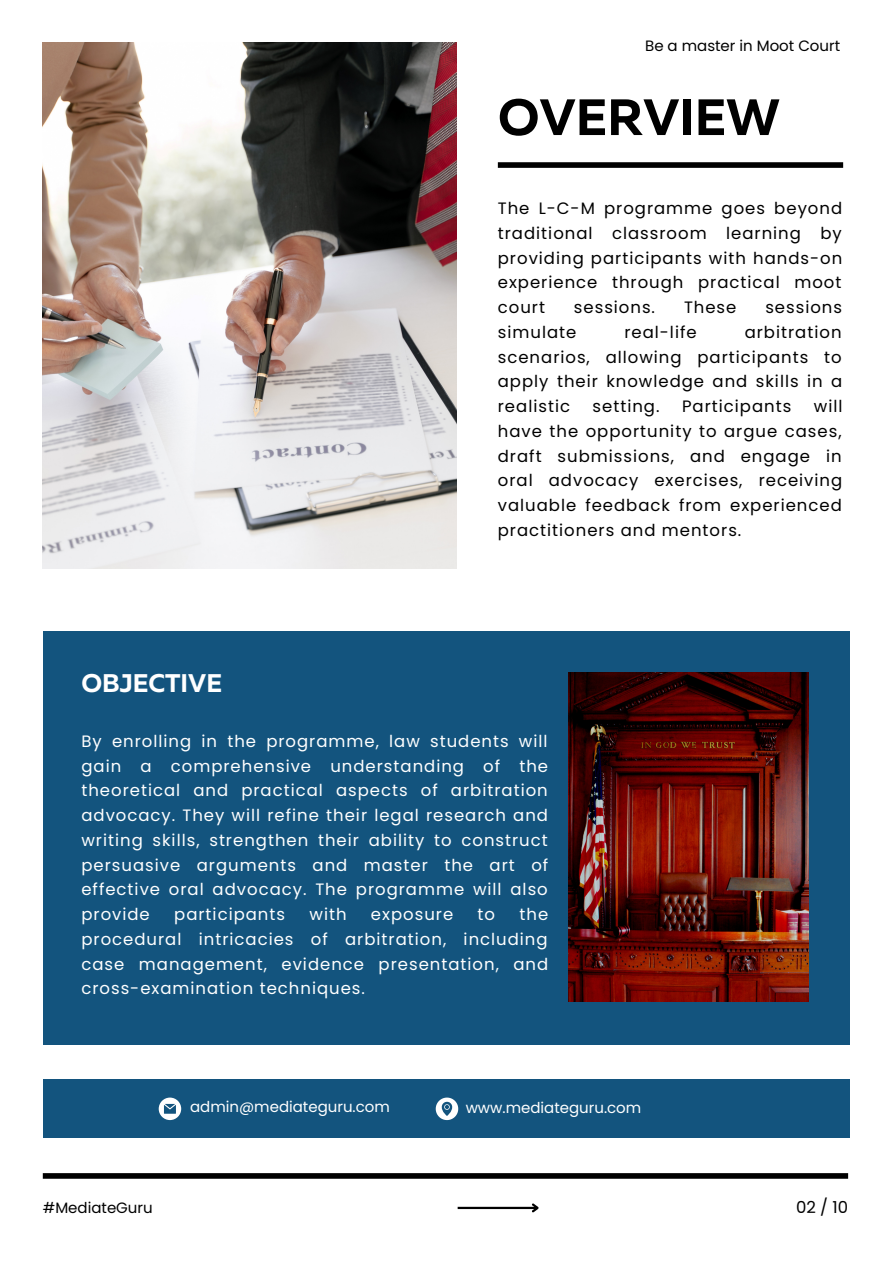
<style>
.page{position:relative;width:893px;height:1264px;background:#fff}
.page>*{position:absolute;margin:0;border:0;box-sizing:border-box;transform-origin:0 0}
.t1{font:700 51px "Muller";color:#000}
.t2{font:700 25.5px "Muller";color:#fff}
.t3{font:16.5px/24.8px "Poppins";letter-spacing:.06em;color:#fff;text-align:justify}
.t4{font:16.5px/24.8px "Poppins";letter-spacing:.06em;color:#000;text-align:justify}
.t5{font:15px "Poppins";color:#fff}
.t6{font:15px "Poppins";color:#000}
</style>
<div class="page">
<img style="left:43px;top:42px;width:413px;height:527px">
<div style="left:43px;top:631px;width:806px;height:413px;background:#13547e"></div>
<div style="left:43px;top:1079px;width:806px;height:58px;background:#13547e"></div>
<div style="left:498px;top:162px;width:345px;height:6px;background:#000"></div>
<img style="left:568px;top:672px;width:240px;height:329px">
<div style="left:43px;top:1173px;width:805px;height:5px;background:#000"></div>
<hr style="left:457px;top:1206px;width:80px;height:2px;background:#000">
<svg style="left:529px;top:1203px;width:10px;height:10px"></svg>
<svg style="left:159px;top:1097px;width:22px;height:23px"></svg>
<svg style="left:435px;top:1097px;width:23px;height:23px"></svg>
<p class="t6" style="left:645px;top:35px;width:196px">Be a master in Moot Court</p>
<p class="t1" style="left:498px;top:96px;width:283px">OVERVIEW</p>
<p class="t2" style="left:81px;top:672px;width:142px">OBJECTIVE</p>
<p class="t4" style="left:498px;top:196px;width:346px">The L-C-M programme goes beyond traditional classroom learning by providing participants with hands-on experience through practical moot court</p>
<p class="t4" style="left:574px;top:295px;width:83px">sessions.</p>
<p class="t4" style="left:684px;top:295px;width:54px">These</p>
<p class="t4" style="left:765px;top:295px;width:78px">sessions</p>
<p class="t4" style="left:498px;top:320px;width:80px">simulate</p>
<p class="t4" style="left:624px;top:320px;width:74px">real-life</p>
<p class="t4" style="left:498px;top:320px;width:346px;text-indent:247px">arbitration scenarios, allowing participants to apply their knowledge and skills in a realistic</p>
<p class="t4" style="left:498px;top:394px;width:346px;text-indent:316px">will have the opportunity to argue cases, draft submissions, and engage in oral advocacy exercises, receiving valuable feedback from experienced practitioners and mentors.</p>
<p class="t4" style="left:592px;top:394px;width:68px">setting.</p>
<p class="t4" style="left:682px;top:394px;width:111px">Participants</p>
<p class="t3" style="left:81px;top:728px;width:468px">By enrolling in the programme, law students will gain a comprehensive understanding of the theoretical and practical aspects of arbitration advocacy. They will refine their legal research and writing skills, strengthen their ability to construct persuasive arguments and master the art of effective oral advocacy. The programme will also provide</p>
<p class="t3" style="left:174px;top:901px;width:112px">participants</p>
<p class="t3" style="left:309px;top:901px;width:39px">with</p>
<p class="t3" style="left:371px;top:901px;width:84px">exposure</p>
<p class="t3" style="left:477px;top:901px;width:19px">to</p>
<p class="t3" style="left:81px;top:901px;width:468px;text-indent:438px">the procedural intricacies of arbitration, including case management, evidence presentation, and cross-examination techniques.</p>
<p class="t5" style="left:190px;top:1096px;width:201px">admin@mediateguru.com</p>
<p class="t5" style="left:465px;top:1097px;width:177px">www.mediateguru.com</p>
<p class="t6" style="left:43px;top:1196px;width:111px">#MediateGuru</p>
<p class="t4" style="left:796px;top:1194px;width:54px">02 / 10</p>
</div>
